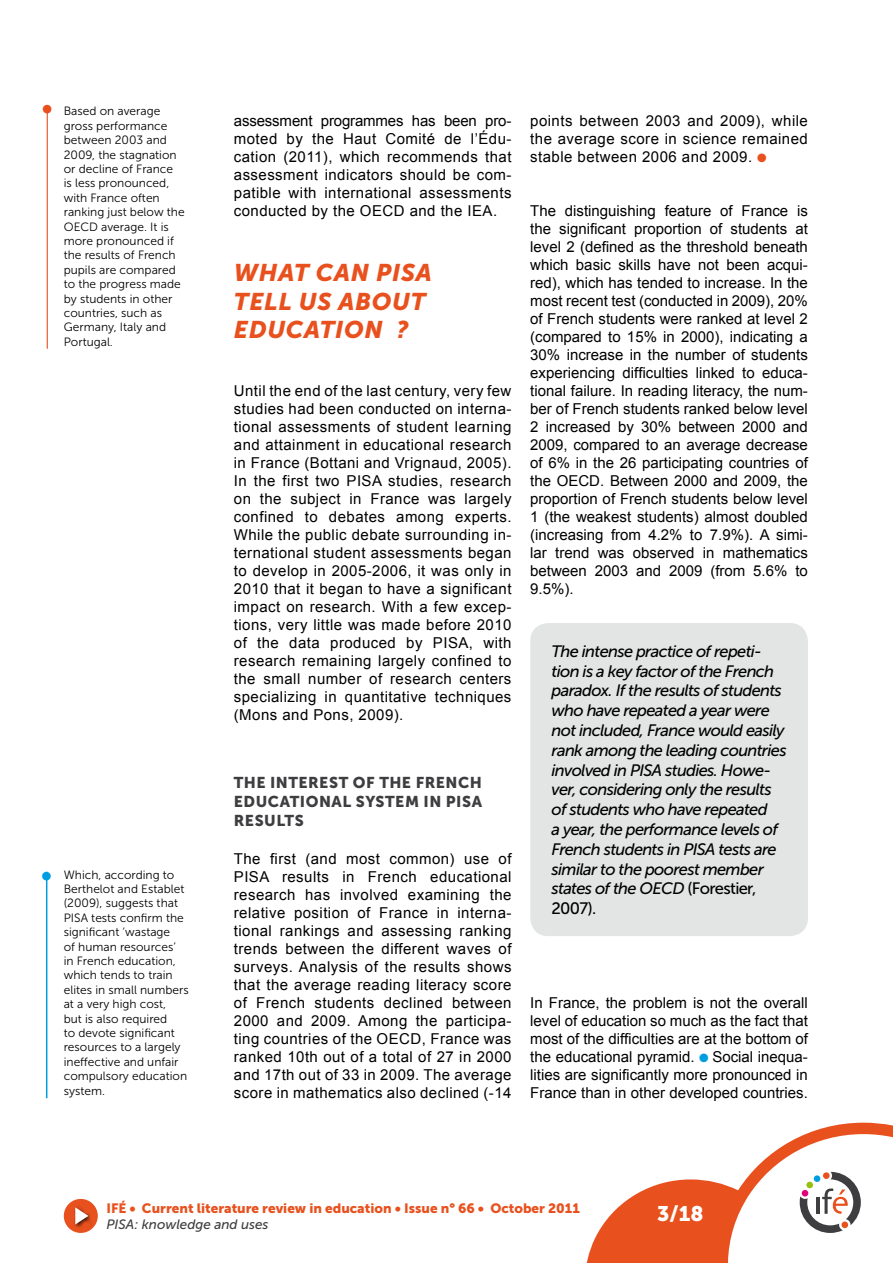
<style>
.page{position:relative;width:893px;height:1263px;background:#fff}
.page>*{position:absolute;margin:0;border:0;box-sizing:border-box;transform-origin:0 0}
.t1{font:italic 24px/28.8px "Museo Sans 900";letter-spacing:.03em;color:#e8511e}
.t2{font:21px "Museo Sans 900";color:#fff}
.t3{font:italic 16.5px/19.8px "Museo Sans 500";letter-spacing:-.04em;color:#000}
.t4{font:15.6px/18.8px "Museo Sans 900";letter-spacing:.035em;color:#3e3d40}
.t5{font:15px/18px "Arial";letter-spacing:.03em;color:#000;text-align:justify}
.t6{font:13.5px "Museo Sans 900";color:#e8511e}
.t7{font:italic 13.5px "Museo Sans 500";color:#3e3d40}
.t8{font:12px/14.4px "Museo Sans 300";color:#000}
.s1{color:#e8511e}
.s2{font-style:normal}
.s3{color:#009ee0}
</style>
<div class="page">
<svg style="left:587px;top:1123px;width:306px;height:140px"></svg>
<div style="left:806px;top:1181px;width:7px;height:7px;background:#97bf0d;border-radius:50%"></div>
<div style="left:814px;top:1175px;width:6px;height:7px;background:#009ee0;border-radius:50%"></div>
<div style="left:823px;top:1172px;width:7px;height:7px;background:#e8511e;border-radius:50%"></div>
<div style="left:841px;top:1221px;width:7px;height:7px;background:#e8511e;border-radius:50%"></div>
<div style="left:801px;top:1190px;width:7px;height:7px;background:#e2007a;border-radius:50%"></div>
<div style="left:64px;top:1199px;width:34px;height:34px;background:#e8511e;border-radius:50%"></div>
<div style="left:75px;top:1207px;width:17px;height:21px;background:#000;opacity:.75"></div>
<svg style="left:75px;top:1207px;width:13px;height:17px"></svg>
<div style="left:530px;top:623px;width:278px;height:313px;background:#e3e4e4;border-radius:18px"></div>
<hr style="left:47px;top:105px;width:1px;height:244px;background:#e8511e">
<hr style="left:46px;top:872px;width:1px;height:226px;background:#009ee0">
<svg style="left:46px;top:105px;width:2px;height:9px"></svg>
<svg style="left:45px;top:872px;width:3px;height:8px"></svg>
<p class="t8" style="left:64px;top:104px;width:122px">Based on average gross performance between 2003 and<br>2009, the stagnation or decline of France<br>is less pronounced, with France often ranking just below the<br>OECD average. It is more pronounced if the results of French pupils are compared to the progress made by students in other countries, such as<br>Germany, Italy and<br>Portugal.</p>
<p class="t8" style="left:64px;top:867px;width:126px">Which, according to<br>Berthelot and Establet (2009), suggests that<br>PISA tests confirm the significant ‘wastage<br>of human resources’ in French education, which tends to train elites in small numbers at a very high cost,<br>but is also required<br>to devote significant resources to a largely ineffective and unfair compulsory education system.</p>
<p class="t5" style="left:234px;top:112px;width:279px">assessment programmes has been pro&shy;moted by the Haut Comité de l’Édu&shy;cation (2011), which recommends that assessment indicators should be com&shy;patible with international assessments conducted by the OECD and the IEA.</p>
<h1 class="t1" style="left:234px;top:258px;width:200px">WHAT CAN PISA<br>TELL US ABOUT<br>EDUCATION ?</h1>
<p class="t5" style="left:234px;top:382px;width:279px">Until the end of the last century, very few studies had been conducted on interna&shy;tional assessments of student learning and attainment in educational research in France (Bottani and Vrignaud, 2005).<br>In the first two PISA studies, research on the subject in France was largely confined to debates among experts.<br>While the public debate surrounding in&shy;ternational student assessments began to develop in 2005-2006, it was only in 2010 that it began to have a significant impact on research. With a few excep&shy;tions, very little was made before 2010 of the data produced by PISA, with research remaining largely confined to the small number of research centers specializing in quantitative techniques (Mons and Pons, 2009).</p>
<p class="t4" style="left:234px;top:773px;width:224px">Th e interest of th e French educational</p>
<p class="t4" style="left:356px;top:792px;width:128px">system in PISA</p>
<p class="t4" style="left:234px;top:811px;width:41px">result</p>
<p class="t4" style="left:295px;top:811px;width:11px">s</p>
<p class="t5" style="left:234px;top:850px;width:279px">The first (and most common) use of PISA results in French educational research has involved examining the relative position of France in interna&shy;tional rankings and assessing ranking trends between the different waves of surveys. Analysis of the results shows that the average reading literacy score of French students declined between 2000 and 2009. Among the participa&shy;ting countries of the OECD, France was ranked 10th out of a total of 27 in 2000 and 17th out of 33 in 2009. The average score in mathematics also declined (-14</p>
<p class="t5" style="left:530px;top:112px;width:279px">points between 2003 and 2009), while the average score in science remained stable between 2006 and 2009. <span class="s1">●</span></p>
<p class="t5" style="left:530px;top:202px;width:279px">The distinguishing feature of France is the significant proportion of students at level 2 (defined as the threshold beneath which basic skills have not been acqui&shy;red), which has tended to increase. In the most recent test (conducted in 2009), 20% of French students were ranked at level 2 (compared to 15% in 2000), indicating a 30% increase in the number of students experiencing difficulties linked to educa&shy;tional failure. In reading literacy, the num&shy;ber of French students ranked below level 2 increased by 30% between 2000 and 2009, compared to an average decrease of 6% in the 26 participating countries of the OECD. Between 2000 and 2009, the proportion of French students below level 1 (the weakest students) almost doubled (increasing from 4.2% to 7.9%). A simi&shy;lar trend was observed in mathematics between 2003 and 2009 (from 5.6% to 9.5%).</p>
<p class="t3" style="left:551px;top:641px;width:237px">The intense practice of repeti&shy;tion is a key factor of the French paradox. If the results of students who have repeated a year were not included, France would easily rank among the leading countries involved in PISA studies. Howe&shy;ver, considering only the results of students who have repeated<br>a year, the performance levels of<br>French students in PISA tests are similar to the poorest member states of the OECD <span class="s2">(Forestier,<br>2007).</span></p>
<p class="t5" style="left:530px;top:994px;width:279px">In France, the problem is not the overall level of education so much as the fact that most of the difficulties are at the bottom of the educational pyramid. <span class="s3">●</span> Social inequa&shy;lities are significantly more pronounced in France than in other developed countries.</p>
<p class="t6" style="left:106px;top:1200px;width:475px">IFÉ • Current literature review in education • Issue n° 66 • October 2011</p>
<p class="t7" style="left:106px;top:1217px;width:164px">PISA: knowledge and uses</p>
<h2 class="t2" style="left:657px;top:1202px;width:48px">3/18</h2>
</div>
